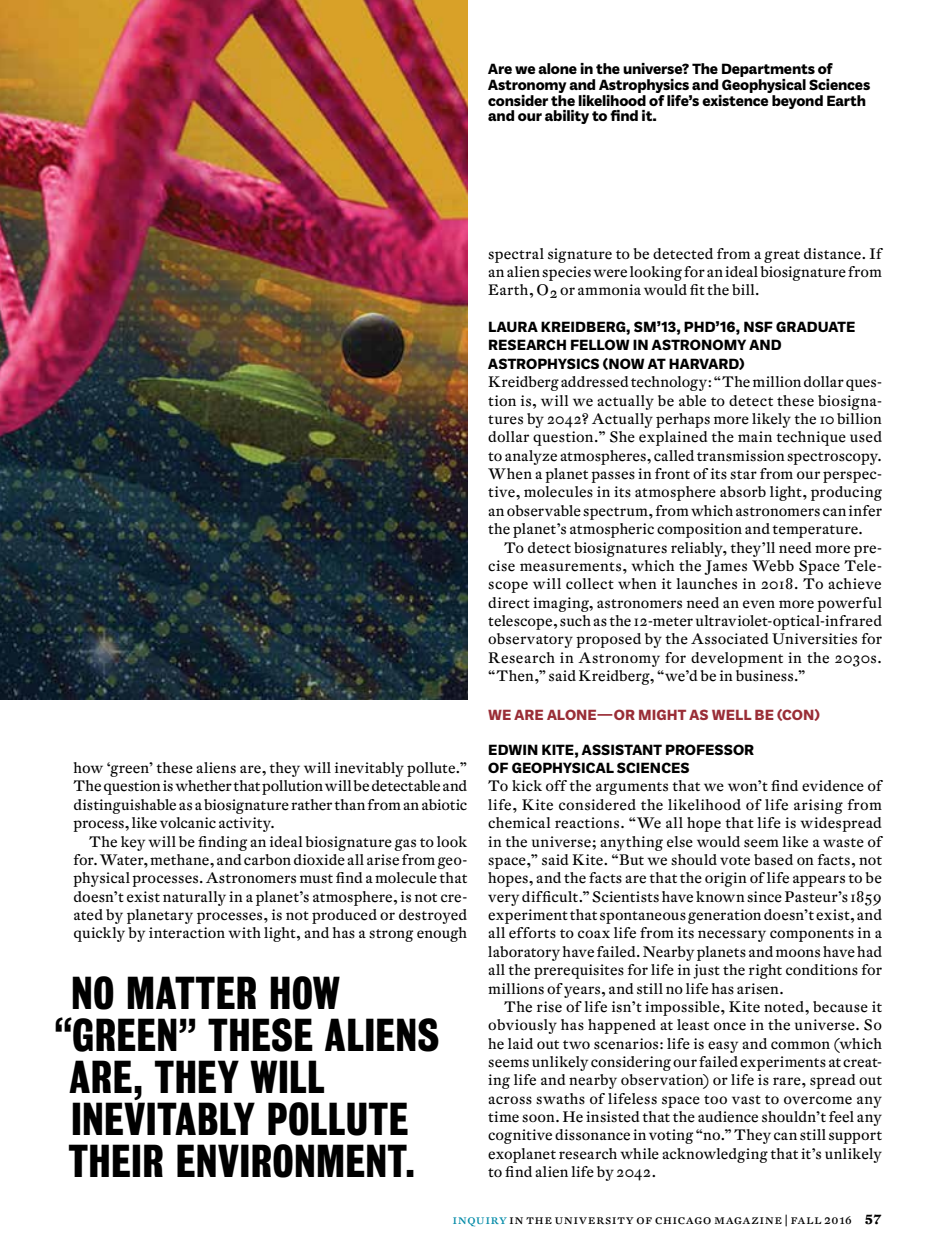
<style>
.page{position:relative;width:945px;height:1260px;background:#fff}
.page>*{position:absolute;margin:0;border:0;box-sizing:border-box;transform-origin:0 0}
.t1{font:42px "Bureau Grotesque Three Seven";letter-spacing:.015em;color:#000}
.t2{font:700 15.75px/18.4px "Plan Grotesque Std";letter-spacing:-.01em;color:#000}
.t3{font:700 15.75px "Plan Grotesque Std";letter-spacing:.005em;color:#9a2e37}
.t4{font:14.88px/18.4px "DTL Fleischmann UCHST";letter-spacing:.01em;color:#000;text-align:justify}
.t5{font:13.12px "DTL Fleischmann UCHT Caps";letter-spacing:.03em;color:#000}
.s1{color:#008aa7}
.s2{font-family:"DTL Fleischmann UCHT";font-weight:700}
</style>
<div class="page">
<img style="left:0;top:0;width:467px;height:700px">
<p class="t2" style="left:488px;top:61px;width:384px;line-height:15.8px">Are we alone in the universe? The Departments of Astronomy and Astrophysics and Geophysical Sciences consider the likelihood of life’s existence beyond Earth and our ability to find it.</p>
<p class="t4" style="left:74px;top:758px;width:395px">how ‘green’ these aliens are, they will inevitably pollute.” The question is whether that pollution will be detectable and distinguishable as a biosignature rather than from an abiotic process, like volcanic activity.</p>
<p class="t4" style="left:74px;top:832px;width:395px;text-indent:16px">The key will be finding an ideal biosignature gas to look for. Water, methane, and carbon dioxide all arise from geo&shy;physical processes. Astronomers must find a molecule that doesn’t exist naturally in a planet’s atmosphere, is not cre&shy;ated by planetary processes, is not produced or destroyed quickly by interaction with light, and has a strong enough</p>
<h1 class="t1" style="left:71px;top:969px;width:270px">NO MATTER HOW</h1>
<h1 class="t1" style="left:54px;top:1011px;width:386px">“GREEN” THESE ALIENS</h1>
<h1 class="t1" style="left:69px;top:1053px;width:257px">ARE, THEY WILL</h1>
<h1 class="t1" style="left:71px;top:1095px;width:339px">INEVITABLY POLLUTE</h1>
<h1 class="t1" style="left:69px;top:1137px;width:348px">THEIR ENVIRONMENT.</h1>
<p class="t4" style="left:488px;top:244px;width:395px">spectral signature to be detected from a great distance. If an alien species were looking for an ideal biosignature from Earth, O2 or ammonia would fit the bill.</p>
<p class="t2" style="left:488px;top:318px;width:369px">LAURA KREIDBERG, SM’13, PHD’16, NSF GRADUATE<br>RESEARCH FELLOW IN ASTRONOMY AND<br>ASTROPHYSICS (NOW AT HARVARD)</p>
<p class="t4" style="left:488px;top:373px;width:395px">Kreidberg addressed technology: “The million dollar ques&shy;tion is, will we actually be able to detect these biosigna&shy;tures by 2042? Actually perhaps more likely the 10 billion dollar question.” She explained the main technique used to analyze atmospheres, called transmission spectroscopy.<br>When a planet passes in front of its star from our perspec&shy;tive, molecules in its atmosphere absorb light, producing an observable spectrum, from which astronomers can infer the planet’s atmospheric composition and temperature.</p>
<p class="t4" style="left:488px;top:538px;width:395px;text-indent:16px">To detect biosignatures reliably, they’ll need more pre&shy;cise measurements, which the James Webb Space Tele&shy;scope will collect when it launches in 2018. To achieve direct imaging, astronomers need an even more powerful telescope, such as the 12-meter ultraviolet-optical-infrared observatory proposed by the Associated Universities for Research in Astronomy for development in the 2030s. “Then,” said Kreidberg, “we’d be in business.”</p>
<p class="t3" style="left:488px;top:705px;width:333px">WE ARE ALONE—OR MIGHT AS WELL BE (CON)</p>
<p class="t2" style="left:488px;top:740px;width:268px">EDWIN KITE, ASSISTANT PROFESSOR<br>OF GEOPHYSICAL SCIENCES</p>
<p class="t4" style="left:488px;top:777px;width:395px">To kick off the arguments that we won’t find evidence of life, Kite considered the likelihood of life arising from chemical reactions. “We all hope that life is widespread in the universe; anything else would seem like a waste of space,” said Kite. “But we should vote based on facts, not hopes, and the facts are that the origin of life appears to be very difficult.” Scientists have known since Pasteur’s 1859 experiment that spontaneous generation doesn’t exist, and all efforts to coax life from its necessary components in a laboratory have failed. Nearby planets and moons have had all the prerequisites for life in just the right conditions for millions of years, and still no life has arisen.</p>
<p class="t4" style="left:488px;top:997px;width:395px;text-indent:16px">The rise of life isn’t impossible, Kite noted, because it obviously has happened at least once in the universe. So he laid out two scenarios: life is easy and common (which seems unlikely considering our failed experiments at creat&shy;ing life and nearby observation) or life is rare, spread out across swaths of lifeless space too vast to overcome any time soon. He insisted that the audience shouldn’t feel any cognitive dissonance in voting “no.” They can still support exoplanet research while acknowledging that it’s unlikely to find alien life by 2042.</p>
<p class="t5" style="left:453px;top:1211px;width:431px"><span class="s1">inquiry</span> in the university of chicago magazine | fall 2016 <span class="s2">57</span></p>
</div>
